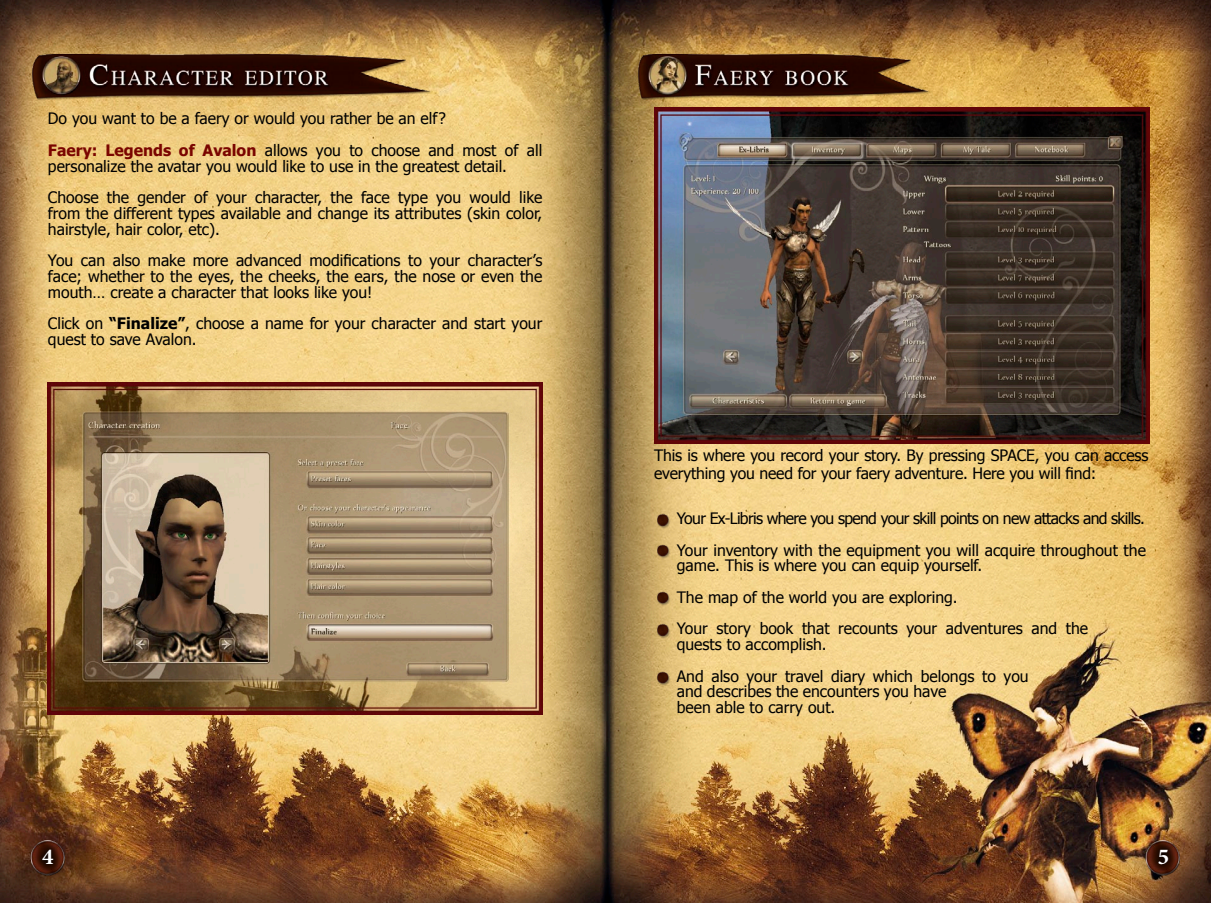
<style>
.page{position:relative;width:1211px;height:903px;background:#fff}
.page>*{position:absolute;margin:0;border:0;box-sizing:border-box;transform-origin:0 0}
.t1{font:700 22.75px "Minion Pro";color:#fff}
.t2{font:15.75px/15.8px "Tahoma";color:#000}
.t3{font:15.75px "Tahoma";letter-spacing:-.04em;color:#000}
.s1{font-weight:700;color:#7a0500}
.s2{font-weight:700}
</style>
<div class="page">
<img style="left:0;top:0;width:1210px;height:903px">
<img style="left:26px;top:839px;width:44px;height:40px">
<div style="left:32px;top:839px;width:28px;height:32px;background:#000;opacity:.75"></div>
<img style="left:1141px;top:838px;width:43px;height:41px">
<div style="left:1148px;top:839px;width:26px;height:32px;background:#000;opacity:.75"></div>
<img style="left:48px;top:382px;width:494px;height:332px">
<img style="left:654px;top:107px;width:494px;height:336px">
<img style="left:26px;top:46px;width:496px;height:55px">
<img style="left:631px;top:46px;width:457px;height:55px">
<img style="left:654px;top:512px;width:17px;height:17px">
<img style="left:654px;top:542px;width:17px;height:17px">
<img style="left:654px;top:589px;width:17px;height:17px">
<img style="left:654px;top:622px;width:17px;height:17px">
<img style="left:654px;top:669px;width:17px;height:17px">
<p class="t2" style="left:48px;top:110px;width:399px">Do you want to be a faery or would you rather be an elf?</p>
<p class="t2" style="left:48px;top:142px;width:496px"><span class="s1">Faery: Legends of Avalon</span> allows you to choose and most of all personalize the avatar you would like to use in the greatest detail.</p>
<p class="t2" style="left:48px;top:189px;width:496px;text-align:justify">Choose the gender of your character, the face type you would like from the different types available and change its attributes (skin color, hairstyle, hair color, etc).</p>
<p class="t2" style="left:48px;top:252px;width:496px;text-align:justify">You can also make more advanced modifications to your character’s face; whether to the eyes, the cheeks, the ears, the nose or even the mouth… create a character that looks like you!</p>
<p class="t2" style="left:48px;top:315px;width:496px">Click on <span class="s2">“Finalize”</span>, choose a name for your character and start your quest to save Avalon.</p>
<p class="t2" style="left:654px;top:445px;width:496px;line-height:18.9px">This is where you record your story. By pressing SPACE, you can access everything you need for your faery adventure. Here you will find:</p>
<p class="t3" style="left:676px;top:508px;width:469px">Your Ex-Libris where you spend your skill points on new attacks and skills.</p>
<p class="t2" style="left:676px;top:541px;width:470px">Your inventory with the equipment you will acquire throughout the game. This is where you can equip yourself.</p>
<p class="t2" style="left:676px;top:588px;width:282px">The map of the world you are exploring.</p>
<p class="t2" style="left:676px;top:620px;width:413px">Your story book that recounts your adventures and the quests to accomplish.</p>
<p class="t2" style="left:676px;top:667px;width:353px">And also your travel diary which belongs to you and describes the encounters you have<br>been able to carry out.</p>
<p class="t1" style="left:42px;top:841px;width:13px">4</p>
<p class="t1" style="left:1157px;top:841px;width:13px">5</p>
</div>
